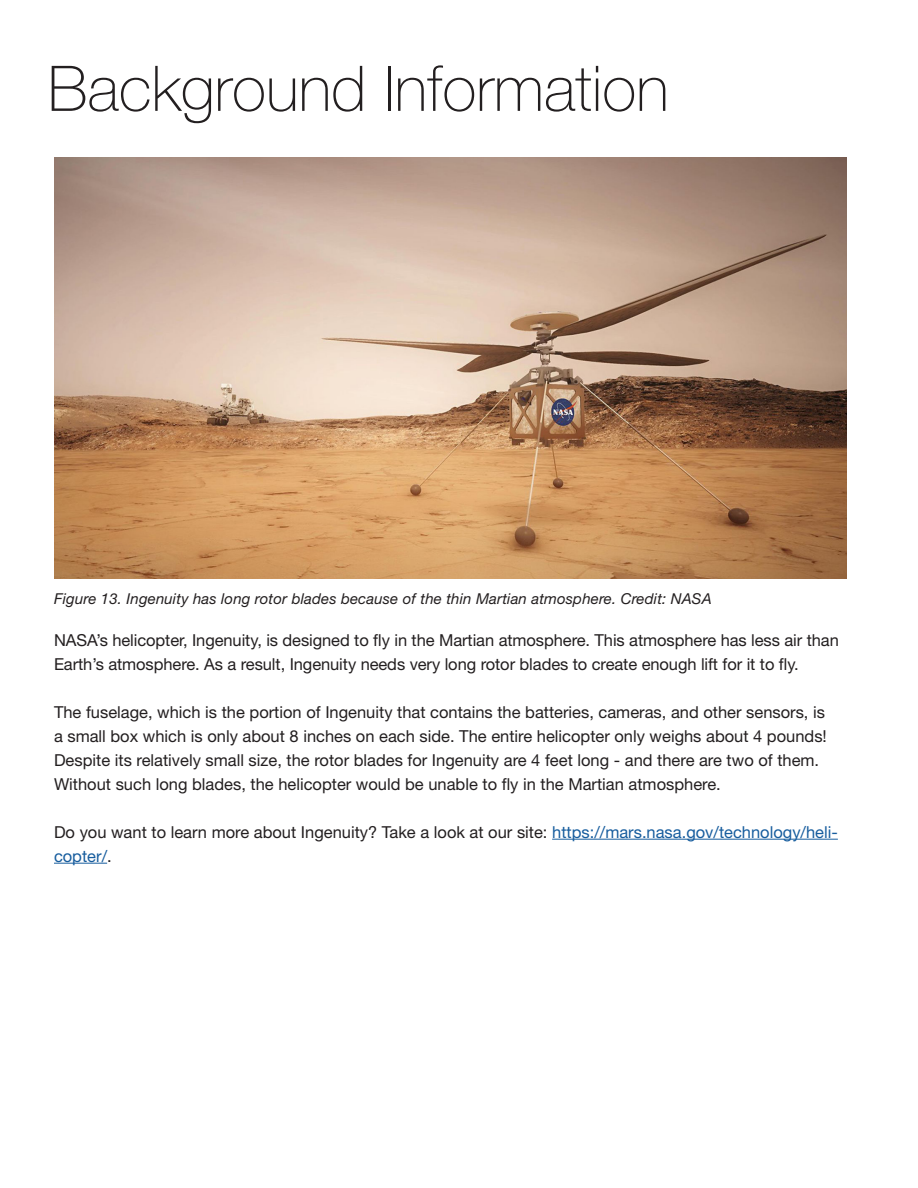
<style>
.page{position:relative;width:918px;height:1188px;background:#fff}
.page>*{position:absolute;margin:0;border:0;box-sizing:border-box;transform-origin:0 0}
.t1{font:100 63px "Helvetica Neue LT Pro";color:#231f20}
.Body{font:16.5px/24px "Helvetica Neue LT Pro";color:#231f20}
.t2{font:italic 15px "Helvetica Neue LT Pro";letter-spacing:.01em;color:#231f20}
.s1{color:#175d9e}
</style>
<div class="page">
<hr style="left:552px;top:839px;width:286px;height:1px;background:#175d9e">
<hr style="left:54px;top:863px;width:53px;height:1px;background:#175d9e">
<img style="left:54px;top:158px;width:793px;height:421px">
<p class="t1" style="left:48px;top:51px;width:623px">Background Information</p>
<p class="t2" style="left:54px;top:589px;width:659px">Figure 13. Ingenuity has long rotor blades because of the thin Martian atmosphere. Credit: NASA</p>
<p class="Body" style="left:54px;top:627px;width:786px">NASA’s helicopter, Ingenuity, is designed to fly in the Martian atmosphere. This atmosphere has less air than<br>Earth’s atmosphere. As a result, Ingenuity needs very long rotor blades to create enough lift for it to fly.</p>
<p class="Body" style="left:54px;top:699px;width:774px">The fuselage, which is the portion of Ingenuity that contains the batteries, cameras, and other sensors, is a small box which is only about 8 inches on each side. The entire helicopter only weighs about 4 pounds!<br>Despite its relatively small size, the rotor blades for Ingenuity are 4 feet long - and there are two of them.<br>Without such long blades, the helicopter would be unable to fly in the Martian atmosphere.</p>
<p class="Body" style="left:54px;top:819px;width:785px">Do you want to learn more about Ingenuity? Take a look at our site: <span class="s1">https://mars.nasa.gov/technology/heli&shy;copter/</span>.</p>
</div>
